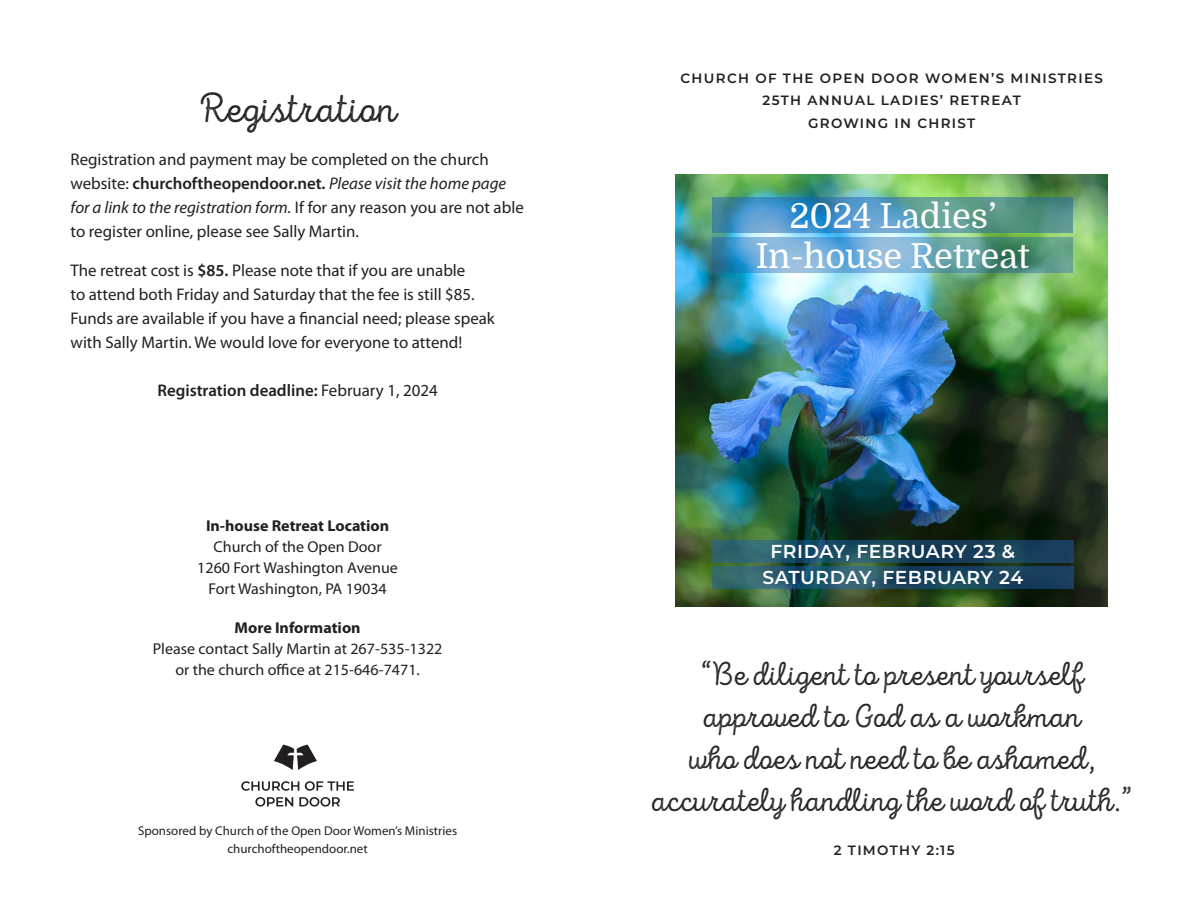
<style>
.page{position:relative;width:1188px;height:918px;background:#fff}
.page>*{position:absolute;margin:0;border:0;box-sizing:border-box;transform-origin:0 0}
.t1{font:42px "Intro Script R H2 Base";letter-spacing:.01em;color:#231f20}
.t2{font:34.5px/39.8px "Domine";letter-spacing:-.005em;color:#fff;text-align:center}
.t3{font:33px/42px "Intro Script R H2 Base";letter-spacing:.01em;color:#231f20;text-align:center}
.t4{font:600 18.75px/26px "Montserrat";letter-spacing:.03em;color:#fff;text-align:center}
.t5{font:16.8px/24px "Myriad Pro";color:#231f20}
.t6{font:600 16.8px "Myriad Pro";color:#231f20}
.t7{font:15.75px/21px "Myriad Pro";color:#231f20;text-align:center}
.t8{font:700 15.75px "Myriad Pro";color:#231f20}
.t9{font:600 13.5px/22.5px "Montserrat";letter-spacing:.095em;color:#231f20;text-align:center}
.t10{font:12.75px/18px "Myriad Pro";color:#231f20;text-align:center}
.s1{font-weight:600}
.s2{font-style:italic}
.s3{font-weight:400}
</style>
<div class="page">
<img style="left:676px;top:174px;width:432px;height:432px">
<svg style="left:241px;top:781px;width:58px;height:10px"></svg>
<svg style="left:305px;top:781px;width:49px;height:10px"></svg>
<svg style="left:255px;top:797px;width:38px;height:10px"></svg>
<svg style="left:299px;top:797px;width:41px;height:10px"></svg>
<svg style="left:274px;top:745px;width:43px;height:25px"></svg>
<svg style="left:712px;top:540px;width:361px;height:23px;background:#1d4b62"></svg>
<svg style="left:712px;top:566px;width:361px;height:23px;background:#225065"></svg>
<svg style="left:713px;top:197px;width:360px;height:36px;background:#5095aa"></svg>
<svg style="left:713px;top:237px;width:360px;height:36px;background:#66a3b6"></svg>
<h1 class="t1" style="left:199px;top:84px;width:198px">Registration</h1>
<p class="t5" style="left:71px;top:148px;width:455px">Registration and payment may be completed on the church website: <span class="s1">churchoftheopendoor.net.</span> <span class="s2">Please visit the home page for a link to the registration form.</span> If for any reason you are not able to register online, please see Sally Martin.</p>
<p class="t5" style="left:71px;top:259px;width:426px">The retreat cost is <span class="s1">$85.</span> Please note that if you are unable<br>to attend both Friday and Saturday that the fee is still $85.<br>Funds are available if you have a financial need; please speak with Sally Martin. We would love for everyone to attend!</p>
<p class="t6" style="left:157px;top:381px;width:282px">Registration deadline: <span class="s3">February 1, 2024</span></p>
<p class="t8" style="left:206px;top:517px;width:185px">In-house Retreat Location</p>
<p class="t7" style="left:197px;top:537px;width:202px">Church of the Open Door<br>1260 Fort Washington Avenue<br>Fort Washington, PA 19034</p>
<p class="t8" style="left:235px;top:619px;width:128px">More Information</p>
<p class="t7" style="left:153px;top:639px;width:291px">Please contact Sally Martin at 267-535-1322 or the church office at 215-646-7471.</p>
<p class="t10" style="left:138px;top:822px;width:321px">Sponsored by Church of the Open Door Women’s Ministries churchoftheopendoor.net</p>
<p class="t9" style="left:681px;top:66px;width:424px">CHURCH OF THE OPEN DOOR WOMEN’S MINISTRIES<br>25TH ANNUAL LADIES’ RETREAT<br>GROWING IN CHRIST</p>
<h2 class="t2" style="left:756px;top:197px;width:275px">2024 Ladies’<br>In-house Retreat</h2>
<p class="t4" style="left:762px;top:538px;width:262px">FRIDAY, FEBRUARY 23 &amp;<br>SATURDAY, FEBRUARY 24</p>
<h3 class="t3" style="left:652px;top:653px;width:482px">“Be diligent to present yourself approved to God as a workman<br>who does not need to be ashamed, accurately handling the word of truth.”</h3>
<p class="t9" style="left:834px;top:839px;width:122px">2 TIMOTHY 2:15</p>
</div>
